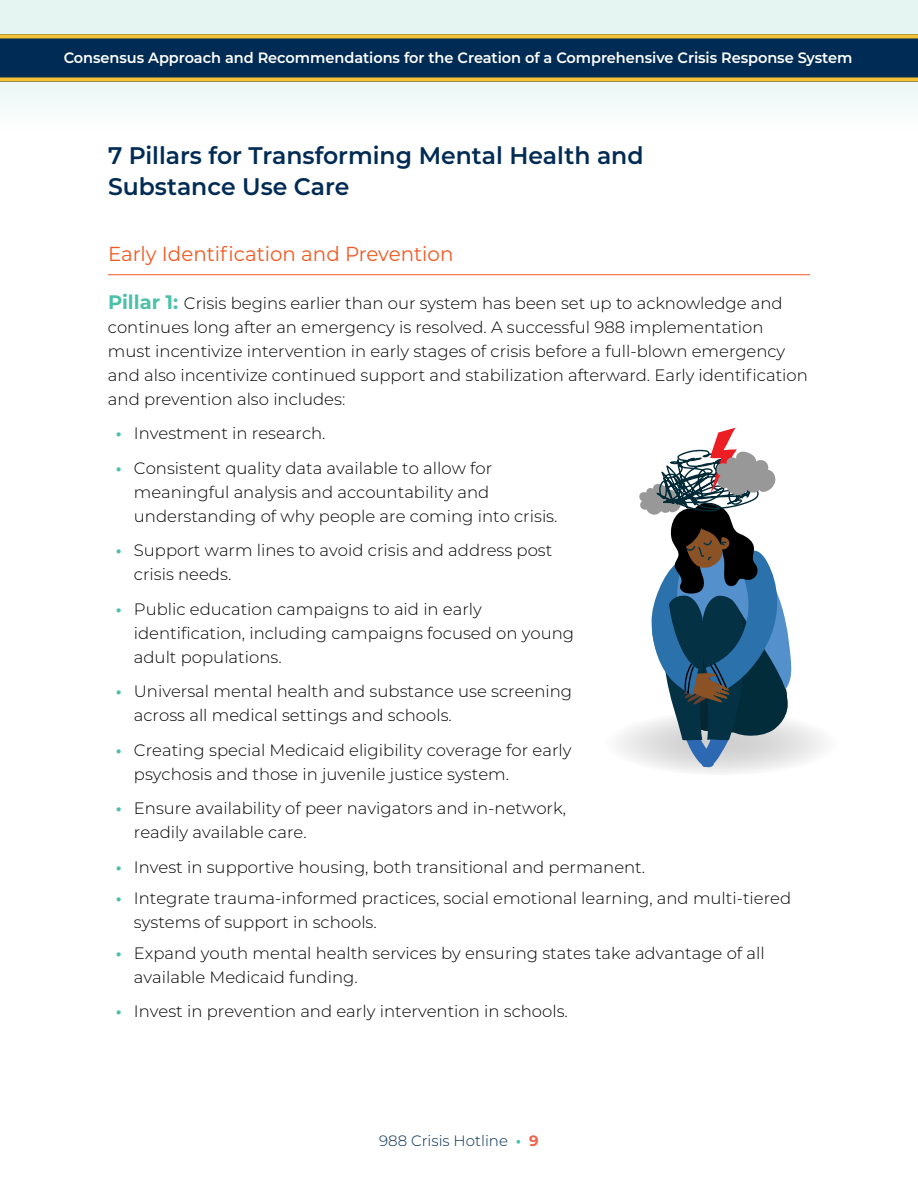
<style>
.page{position:relative;width:918px;height:1188px;background:#fff}
.page>*{position:absolute;margin:0;border:0;box-sizing:border-box;transform-origin:0 0}
.t1{font:600 24px/31.5px "Montserrat";color:#002b54}
.t2{font:20.25px "Montserrat";color:#f25921}
.t3{font:300 16.5px/24px "Montserrat";color:#000}
.t4{font:600 15px "Montserrat";letter-spacing:-.005em;color:#fff}
.t5{font:300 15px "Montserrat";color:#002b54}
.s1{font-weight:700;font-size:19.5px;color:#4dc0aa}
.s2{font-weight:700;color:#4dc0aa}
.s3{font-weight:700;color:#f1644c}
</style>
<div class="page">
<div style="left:0;top:66px;width:918px;height:74px;background:#f5fbfa"></div>
<div style="left:0;top:0;width:918px;height:58px;background:#e4f5f2"></div>
<div style="left:0;top:34px;width:918px;height:48px;background:#002b54"></div>
<div style="left:0;top:77px;width:918px;height:5px;background:#f2c039"></div>
<svg style="left:0;top:34px;width:918px;height:4px;background:#e2b63a"></svg>
<hr style="left:108px;top:274px;width:702px;height:1px;background:#f25921">
<svg style="left:603px;top:711px;width:237px;height:65px;fill:#f5f5f5"></svg>
<svg style="left:639px;top:428px;width:153px;height:340px"></svg>
<p class="t4" style="left:64px;top:47px;width:790px">Consensus Approach and Recommendations for the Creation of a Comprehensive Crisis Response System</p>
<h1 class="t1" style="left:108px;top:138px;width:537px">7 Pillars for Transforming Mental Health and<br>Substance Use Care</h1>
<p class="t2" style="left:108px;top:240px;width:347px">Early Identification and Prevention</p>
<p class="t3" style="left:108px;top:290px;width:701px"><span class="s1">Pillar 1:</span> Crisis begins earlier than our system has been set up to acknowledge and continues long after an emergency is resolved. A successful 988 implementation must incentivize intervention in early stages of crisis before a full-blown emergency and also incentivize continued support and stabilization afterward. Early identification and prevention also includes:</p>
<p class="t3" style="left:116px;top:421px;width:211px"><span class="s2">•</span> Investment in research.</p>
<p class="t3" style="left:134px;top:455px;width:425px;text-indent:-18px"><span class="s2">•</span> Consistent quality data available to allow for meaningful analysis and accountability and understanding of why people are coming into crisis.</p>
<p class="t3" style="left:134px;top:538px;width:420px;text-indent:-18px"><span class="s2">•</span> Support warm lines to avoid crisis and address post crisis needs.</p>
<p class="t3" style="left:134px;top:597px;width:442px;text-indent:-18px"><span class="s2">•</span> Public education campaigns to aid in early identification, including campaigns focused on young adult populations.</p>
<p class="t3" style="left:134px;top:679px;width:440px;line-height:23.2px;text-indent:-18px"><span class="s2">•</span> Universal mental health and substance use screening across all medical settings and schools.</p>
<p class="t3" style="left:134px;top:738px;width:439px;text-indent:-18px"><span class="s2">•</span> Creating special Medicaid eligibility coverage for early psychosis and those in juvenile justice system.</p>
<p class="t3" style="left:134px;top:796px;width:434px;text-indent:-18px"><span class="s2">•</span> Ensure availability of peer navigators and in-network, readily available care.</p>
<p class="t3" style="left:116px;top:855px;width:531px"><span class="s2">•</span> Invest in supportive housing, both transitional and permanent.</p>
<p class="t3" style="left:134px;top:886px;width:659px;text-indent:-18px"><span class="s2">•</span> Integrate trauma-informed practices, social emotional learning, and multi-tiered systems of support in schools.</p>
<p class="t3" style="left:134px;top:941px;width:632px;text-indent:-18px"><span class="s2">•</span> Expand youth mental health services by ensuring states take advantage of all available Medicaid funding.</p>
<p class="t3" style="left:116px;top:999px;width:454px"><span class="s2">•</span> Invest in prevention and early intervention in schools.</p>
<p class="t5" style="left:379px;top:1131px;width:161px">988 Crisis Hotline <span class="s2">•</span> <span class="s3">9</span></p>
</div>
